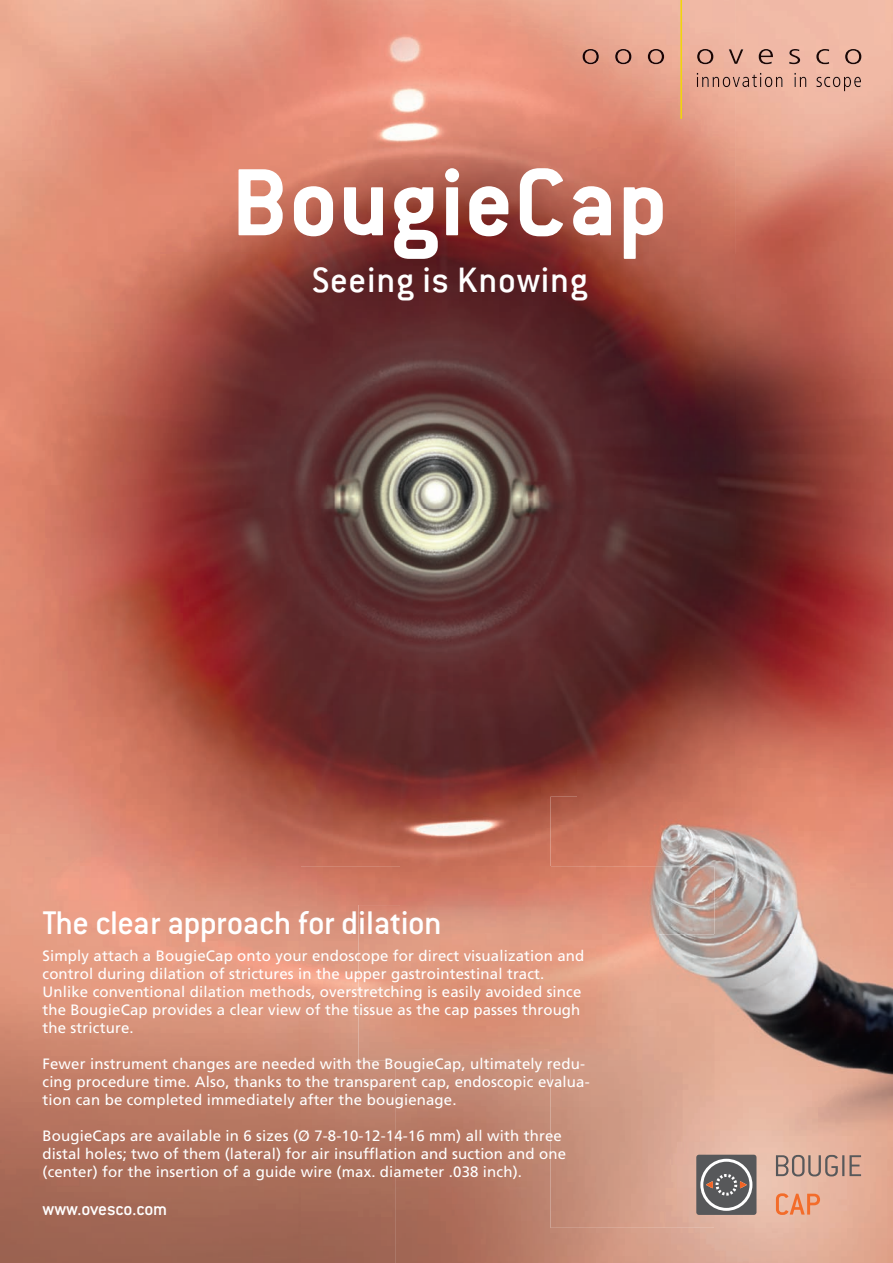
<style>
.page{position:relative;width:893px;height:1263px;background:#fff}
.page>*{position:absolute;margin:0;border:0;box-sizing:border-box;transform-origin:0 0}
.t1{font:700 104.85px "Conduit ITC Pro";letter-spacing:.015em;color:#fff}
.t2{font:500 38.7px "Conduit ITC";letter-spacing:.02em;color:#fff}
.t3{font:500 36px "Conduit ITC Pro";letter-spacing:-.015em;color:#fff}
.t4{font:500 19.5px "Conduit ITC Pro";letter-spacing:-.01em;color:#fff}
.t5{font:15px/18px "Frutiger LT Std";letter-spacing:.01em;color:#fff}
</style>
<div class="page">
<img style="left:0;top:0;width:735px;height:765px">
<img style="left:735px;top:0;width:158px;height:797px">
<img style="left:0;top:765px;width:578px;height:102px">
<img style="left:578px;top:765px;width:158px;height:32px">
<img style="left:714px;top:934px;width:179px;height:329px">
<img style="left:0;top:867px;width:400px;height:396px">
<img style="left:400px;top:867px;width:150px;height:38px">
<img style="left:395px;top:1061px;width:319px;height:202px">
<img style="left:550px;top:797px;width:343px;height:137px">
<img style="left:550px;top:867px;width:164px;height:361px">
<img style="left:359px;top:905px;width:299px;height:156px">
<img style="left:395px;top:934px;width:155px;height:127px">
<img style="left:697px;top:49px;width:16px;height:15px">
<img style="left:729px;top:49px;width:14px;height:15px">
<img style="left:759px;top:49px;width:14px;height:15px">
<img style="left:789px;top:49px;width:11px;height:15px">
<img style="left:816px;top:49px;width:13px;height:15px">
<img style="left:845px;top:49px;width:16px;height:15px">
<img style="left:697px;top:73px;width:164px;height:18px">
<img style="left:582px;top:49px;width:17px;height:15px">
<img style="left:615px;top:49px;width:16px;height:15px">
<img style="left:648px;top:49px;width:16px;height:15px">
<hr style="left:680px;top:0;width:2px;height:119px;background:#f1d50c">
<svg style="left:776px;top:1193px;width:44px;height:22px"></svg>
<svg style="left:776px;top:1155px;width:62px;height:21px"></svg>
<hr style="left:842px;top:1155px;width:2px;height:21px;background:#57585a">
<svg style="left:849px;top:1155px;width:12px;height:21px"></svg>
<svg style="left:696px;top:1155px;width:60px;height:60px;background:#747273"></svg>
<h1 class="t1" style="left:231px;top:142px;width:437px">BougieCap</h1>
<h2 class="t2" style="left:312px;top:258px;width:277px">Seeing is Knowing</h2>
<h3 class="t3" style="left:43px;top:903px;width:401px">The clear approach for dilation</h3>
<p class="t5" style="left:43px;top:946px;width:543px">Simply attach a BougieCap onto your endoscope for direct visualization and control during dilation of strictures in the upper gastrointestinal tract.<br>Unlike conventional dilation methods, overstretching is easily avoided since the BougieCap provides a clear view of the tissue as the cap passes through the stricture.</p>
<p class="t5" style="left:43px;top:1054px;width:549px">Fewer instrument changes are needed with the BougieCap, ultimately redu&shy;cing procedure time. Also, thanks to the transparent cap, endoscopic evalua&shy;tion can be completed immediately after the bougienage.</p>
<p class="t5" style="left:43px;top:1126px;width:525px">BougieCaps are available in 6 sizes (Ø 7-8-10-12-14-16 mm) all with three distal holes; two of them (lateral) for air insufflation and suction and one (center) for the insertion of a guide wire (max. diameter .038 inch).</p>
<h3 class="t4" style="left:43px;top:1197px;width:126px">www.ovesco.com</h3>
</div>
